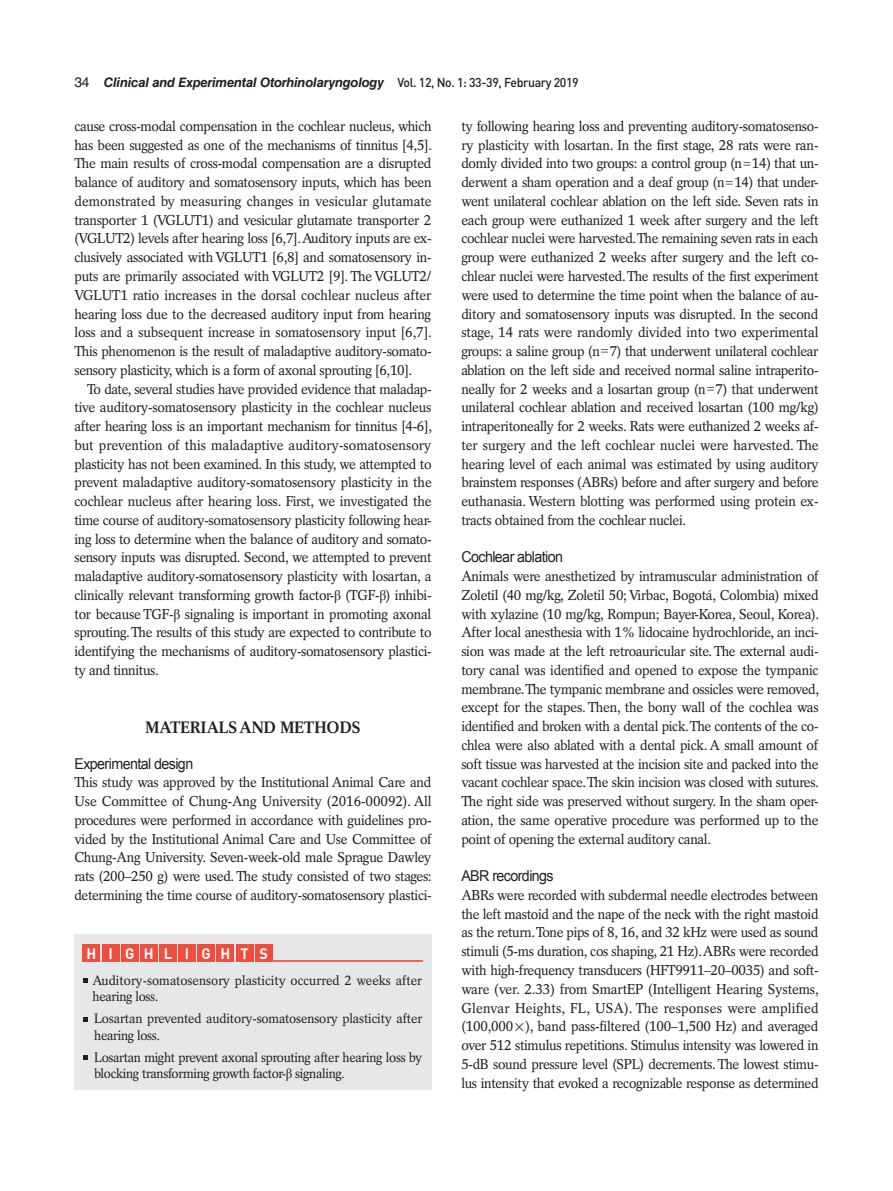
<style>
.page{position:relative;width:893px;height:1191px;background:#fff}
.page>*{position:absolute;margin:0;border:0;box-sizing:border-box;transform-origin:0 0}
.본문_대제목{font:700 16.5px "Rotation LT Std";color:#231f20;scale:.95 1}
.본문_중제목{font:15px "Arial";letter-spacing:-.04em;color:#231f20;scale:.95 1}
.t1{font:700 15px "DIN Pro";color:#fff;scale:.96 1}
.본문_0{font:14.25px/18.8px "Rotation LT Std";letter-spacing:-.025em;color:#231f20;text-align:justify;scale:.95 1}
.본문{font:14.25px/18.8px "Rotation LT Std";letter-spacing:-.025em;color:#231f20;text-align:justify;scale:.95 1}
.하이라이트{font:13.5px/16.2px "Rotation LT Std";letter-spacing:-.025em;color:#231f20;scale:.95 1}
.하이라이트-2{font:13.5px/16.2px "Rotation LT Std";color:#231f20;scale:.95 1}
.t2{font:italic 700 13.05px "Helvetica LT Std";letter-spacing:-.015em;color:#231f20}
.s1{font-weight:400;font-style:normal;font-size:13.8px}
.s2{font-family:"DIN Pro";font-weight:500;font-style:normal;font-size:12.75px}
.s3{font-family:"Times New Roman"}
.s4{font-family:"Dotum"}
</style>
<div class="page">
<div style="left:74px;top:964px;width:358px;height:126px;background:#e6e7e9"></div>
<svg style="left:84px;top:978px;width:4px;height:4px"></svg>
<svg style="left:84px;top:1017px;width:4px;height:4px"></svg>
<svg style="left:84px;top:1055px;width:4px;height:5px"></svg>
<div style="left:74px;top:934px;width:358px;height:30px;background:#e6e7e9"></div>
<div style="left:83px;top:944px;width:17px;height:17px;background:#ef4d3d"></div>
<div style="left:159px;top:944px;width:17px;height:17px;background:#ef4d3d"></div>
<div style="left:102px;top:944px;width:17px;height:17px;background:#ef4d3d"></div>
<div style="left:179px;top:944px;width:17px;height:17px;background:#ef4d3d"></div>
<div style="left:121px;top:944px;width:17px;height:17px;background:#ef4d3d"></div>
<div style="left:198px;top:944px;width:17px;height:17px;background:#ef4d3d"></div>
<div style="left:140px;top:944px;width:17px;height:17px;background:#ef4d3d"></div>
<div style="left:217px;top:944px;width:17px;height:17px;background:#ef4d3d"></div>
<div style="left:236px;top:944px;width:17px;height:17px;background:#ef4d3d"></div>
<div style="left:255px;top:944px;width:17px;height:17px;background:#ef4d3d"></div>
<hr style="left:272px;top:960px;width:151px;height:1px;background:#ef4d3d">
<p class="t2" style="left:74px;top:74px;width:506px"><span class="s1">34</span> Clinical and Experimental Otorhinolaryngology <span class="s2">Vol. 12, No. 1: 33-39, February 2019</span></p>
<p class="본문_0" style="left:74px;top:117px;width:378px">cause cross-modal compensation in the cochlear nucleus, which has been suggested as one of the mechanisms of tinnitus [4,5].<br>The main results of cross-modal compensation are a disrupted balance of auditory and somatosensory inputs, which has been demonstrated by measuring changes in vesicular glutamate transporter 1 (VGLUT1) and vesicular glutamate transporter 2 (VGLUT2) levels after hearing loss [6,7]. Auditory inputs are ex&shy;clusively associated with VGLUT1 [6,8] and somatosensory in&shy;puts are primarily associated with VGLUT2 [9]. The VGLUT2/ VGLUT1 ratio increases in the dorsal cochlear nucleus after hearing loss due to the decreased auditory input from hearing loss and a subsequent increase in somatosensory input [6,7].<br>This phenomenon is the result of maladaptive auditory-somato&shy;sensory plasticity, which is a form of axonal sprouting [6,10].</p>
<p class="본문" style="left:74px;top:379px;width:378px;text-indent:13px">To date, several studies have provided evidence that maladap&shy;tive auditory-somatosensory plasticity in the cochlear nucleus after hearing loss is an important mechanism for tinnitus [4-6], but prevention of this maladaptive auditory-somatosensory plasticity has not been examined. In this study, we attempted to prevent maladaptive auditory-somatosensory plasticity in the cochlear nucleus after hearing loss. First, we investigated the time course of auditory-somatosensory plasticity following hear&shy;ing loss to determine when the balance of auditory and somato&shy;sensory inputs was disrupted. Second, we attempted to prevent maladaptive auditory-somatosensory plasticity with losartan, a clinically relevant transforming growth factor-<span class="s3">β</span> (TGF-<span class="s3">β</span>) inhibi&shy;tor because TGF-<span class="s3">β</span> signaling is important in promoting axonal sprouting. The results of this study are expected to contribute to identifying the mechanisms of auditory-somatosensory plastici&shy;ty and tinnitus.</p>
<p class="본문_0" style="left:461px;top:117px;width:378px">ty following hearing loss and preventing auditory-somatosenso&shy;ry plasticity with losartan. In the first stage, 28 rats were ran&shy;domly divided into two groups: a control group (n<span class="s4">=</span>14) that un&shy;derwent a sham operation and a deaf group (n<span class="s4">=</span>14) that under&shy;went unilateral cochlear ablation on the left side. Seven rats in each group were euthanized 1 week after surgery and the left cochlear nuclei were harvested. The remaining seven rats in each group were euthanized 2 weeks after surgery and the left co&shy;chlear nuclei were harvested. The results of the first experiment were used to determine the time point when the balance of au&shy;ditory and somatosensory inputs was disrupted. In the second stage, 14 rats were randomly divided into two experimental groups: a saline group (n<span class="s4">=</span>7) that underwent unilateral cochlear ablation on the left side and received normal saline intraperito&shy;neally for 2 weeks and a losartan group (n<span class="s4">=</span>7) that underwent unilateral cochlear ablation and received losartan (100 mg/kg) intraperitoneally for 2 weeks. Rats were euthanized 2 weeks af&shy;ter surgery and the left cochlear nuclei were harvested. The hearing level of each animal was estimated by using auditory brainstem responses (ABRs) before and after surgery and before euthanasia. Western blotting was performed using protein ex&shy;tracts obtained from the cochlear nuclei.</p>
<p class="본문_중제목" style="left:461px;top:547px;width:109px">Cochlear ablation</p>
<p class="본문_0" style="left:461px;top:567px;width:378px">Animals were anesthetized by intramuscular administration of Zoletil (40 mg/kg, Zoletil 50; Virbac, Bogotá, Colombia) mixed with xylazine (10 mg/kg, Rompun; Bayer-Korea, Seoul, Korea).<br>After local anesthesia with 1% lidocaine hydrochloride, an inci&shy;sion was made at the left retroauricular site. The external audi&shy;tory canal was identified and opened to expose the tympanic membrane. The tympanic membrane and ossicles were removed, except for the stapes. Then, the bony wall of the cochlea was identified and broken with a dental pick. The contents of the co&shy;chlea were also ablated with a dental pick. A small amount of soft tissue was harvested at the incision site and packed into the vacant cochlear space. The skin incision was closed with sutures.<br>The right side was preserved without surgery. In the sham oper&shy;ation, the same operative procedure was performed up to the point of opening the external auditory canal.</p>
<p class="본문_중제목" style="left:461px;top:866px;width:99px">ABR recordings</p>
<p class="본문_0" style="left:461px;top:885px;width:378px">ABRs were recorded with subdermal needle electrodes between the left mastoid and the nape of the neck with the right mastoid as the return. Tone pips of 8, 16, and 32 kHz were used as sound stimuli (5-ms duration, cos shaping, 21 Hz). ABRs were recorded with high-frequency transducers (HFT9911–20–0035) and soft&shy;ware (ver. 2.33) from SmartEP (Intelligent Hearing Systems, Glenvar Heights, FL, USA). The responses were amplified (100,000<span class="s4">×</span>), band pass-filtered (100–1,500 Hz) and averaged over 512 stimulus repetitions. Stimulus intensity was lowered in 5-dB sound pressure level (SPL) decrements. The lowest stimu&shy;lus intensity that evoked a recognizable response as determined</p>
<p class="본문_대제목" style="left:145px;top:717px;width:228px">MATERIALS AND METHODS</p>
<p class="본문_중제목" style="left:74px;top:753px;width:127px">Experimental design</p>
<p class="본문_0" style="left:74px;top:773px;width:378px">This study was approved by the Institutional Animal Care and Use Committee of Chung-Ang University (2016-00092). All procedures were performed in accordance with guidelines pro&shy;vided by the Institutional Animal Care and Use Committee of Chung-Ang University. Seven-week-old male Sprague Dawley rats (200–250 g) were used. The study consisted of two stages: determining the time course of auditory-somatosensory plastici-</p>
<p class="t1" style="left:86px;top:943px;width:12px">H</p>
<p class="t1" style="left:108px;top:943px;width:6px">I</p>
<p class="t1" style="left:125px;top:943px;width:11px">G</p>
<p class="t1" style="left:144px;top:943px;width:12px">H</p>
<p class="t1" style="left:164px;top:943px;width:10px">L</p>
<p class="t1" style="left:185px;top:943px;width:6px">I</p>
<p class="t1" style="left:202px;top:943px;width:11px">G</p>
<p class="t1" style="left:220px;top:943px;width:12px">H</p>
<p class="t1" style="left:240px;top:943px;width:10px">T</p>
<p class="t1" style="left:259px;top:943px;width:10px">S</p>
<p class="하이라이트-2" style="left:93px;top:971px;width:349px">Auditory-somatosensory plasticity occurred 2 weeks after hearing loss.</p>
<p class="하이라이트" style="left:94px;top:1010px;width:347px">Losartan prevented auditory-somatosensory plasticity after hearing loss.</p>
<p class="하이라이트" style="left:94px;top:1049px;width:347px">Losartan might prevent axonal sprouting after hearing loss by blocking transforming growth factor-<span class="s3">β</span> signaling.</p>
</div>
